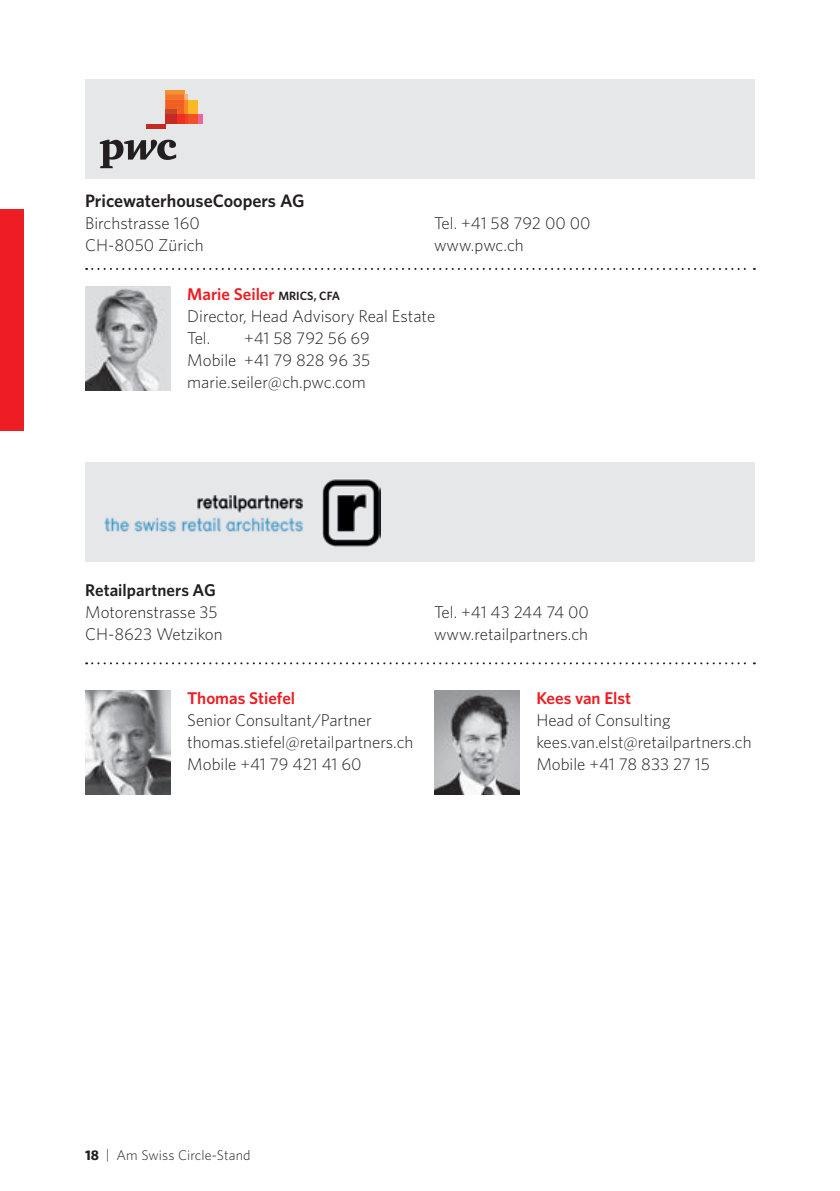
<style>
.page{position:relative;width:840px;height:1191px;background:#fff}
.page>*{position:absolute;margin:0;border:0;box-sizing:border-box;transform-origin:0 0}
.t1{font:600 18px "Whitney";color:#231f20}
.t2{font:300 17px/22px "Whitney";color:#231f20}
.t3{font:600 17px "Whitney";color:#ee1d23}
.t4{font:600 17px "Whitney";color:#231f20}
.t5{font:300 14px "Whitney";letter-spacing:.01em;color:#231f20}
.s1{font-weight:600;color:#ee1d23}
.s2{font-weight:600;font-size:12px}
.s3{font-weight:700}
</style>
<div class="page">
<div style="left:0;top:210px;width:23px;height:221px;background:#ee1d23"></div>
<svg style="left:86px;top:268px;width:668px;height:2px"></svg>
<img style="left:85px;top:287px;width:85px;height:104px">
<div style="left:85px;top:79px;width:669px;height:100px;background:#e6e7e9"></div>
<svg style="left:100px;top:140px;width:76px;height:28px"></svg>
<div style="left:197px;top:114px;width:5px;height:10px;background:#f0639e"></div>
<hr style="left:165px;top:90px;width:19px;height:4px;background:#f7932e">
<div style="left:188px;top:100px;width:9px;height:14px;background:#fcb825"></div>
<div style="left:188px;top:114px;width:9px;height:10px;background:#f05128"></div>
<svg style="left:184px;top:114px;width:4px;height:10px"></svg>
<svg style="left:165px;top:94px;width:23px;height:20px"></svg>
<div style="left:177px;top:114px;width:7px;height:10px;background:#ee3022"></div>
<div style="left:165px;top:109px;width:12px;height:5px;background:#c54826"></div>
<div style="left:165px;top:114px;width:12px;height:10px;background:#c32a25"></div>
<div style="left:146px;top:124px;width:19px;height:5px;background:#c32a25"></div>
<div style="left:85px;top:462px;width:669px;height:100px;background:#e6e7e9"></div>
<svg style="left:86px;top:662px;width:668px;height:2px"></svg>
<img style="left:434px;top:690px;width:85px;height:104px">
<img style="left:85px;top:690px;width:85px;height:104px">
<img style="left:104px;top:479px;width:276px;height:67px">
<p class="t1" style="left:85px;top:189px;width:221px">PricewaterhouseCoopers AG</p>
<p class="t2" style="left:85px;top:212px;width:120px">Birchstrasse 160<br>CH-8050 Zürich</p>
<p class="t2" style="left:434px;top:212px;width:158px">Tel. +41 58 792 00 00 www.pwc.ch</p>
<p class="t2" style="left:187px;top:283px;width:249px"><span class="s1">Marie Seiler</span> <span class="s2">MRICS, CFA<br></span>Director, Head Advisory Real Estate<br>Tel.</p>
<p class="t2" style="left:187px;top:327px;width:184px;text-align:justify;text-indent:57px">+41 58 792 56 69<br>Mobile +41 79 828 96 35 marie.seiler@ch.pwc.com</p>
<p class="t4" style="left:85px;top:578px;width:132px">Retailpartners AG</p>
<p class="t2" style="left:85px;top:600px;width:139px">Motorenstrasse 35<br>CH-8623 Wetzikon</p>
<p class="t2" style="left:434px;top:600px;width:156px">Tel. +41 43 244 74 00 www.retailpartners.ch</p>
<p class="t3" style="left:187px;top:687px;width:109px">Thomas Stiefel</p>
<p class="t2" style="left:187px;top:708px;width:227px">Senior Consultant/Partner thomas.stiefel@retailpartners.ch<br>Mobile +41 79 421 41 60</p>
<p class="t3" style="left:536px;top:687px;width:96px">Kees van Elst</p>
<p class="t2" style="left:536px;top:708px;width:216px">Head of Consulting kees.van.elst@retailpartners.ch<br>Mobile +41 78 833 27 15</p>
<p class="t5" style="left:85px;top:1145px;width:167px"><span class="s3">18</span> | Am Swiss Circle-Stand</p>
</div>
